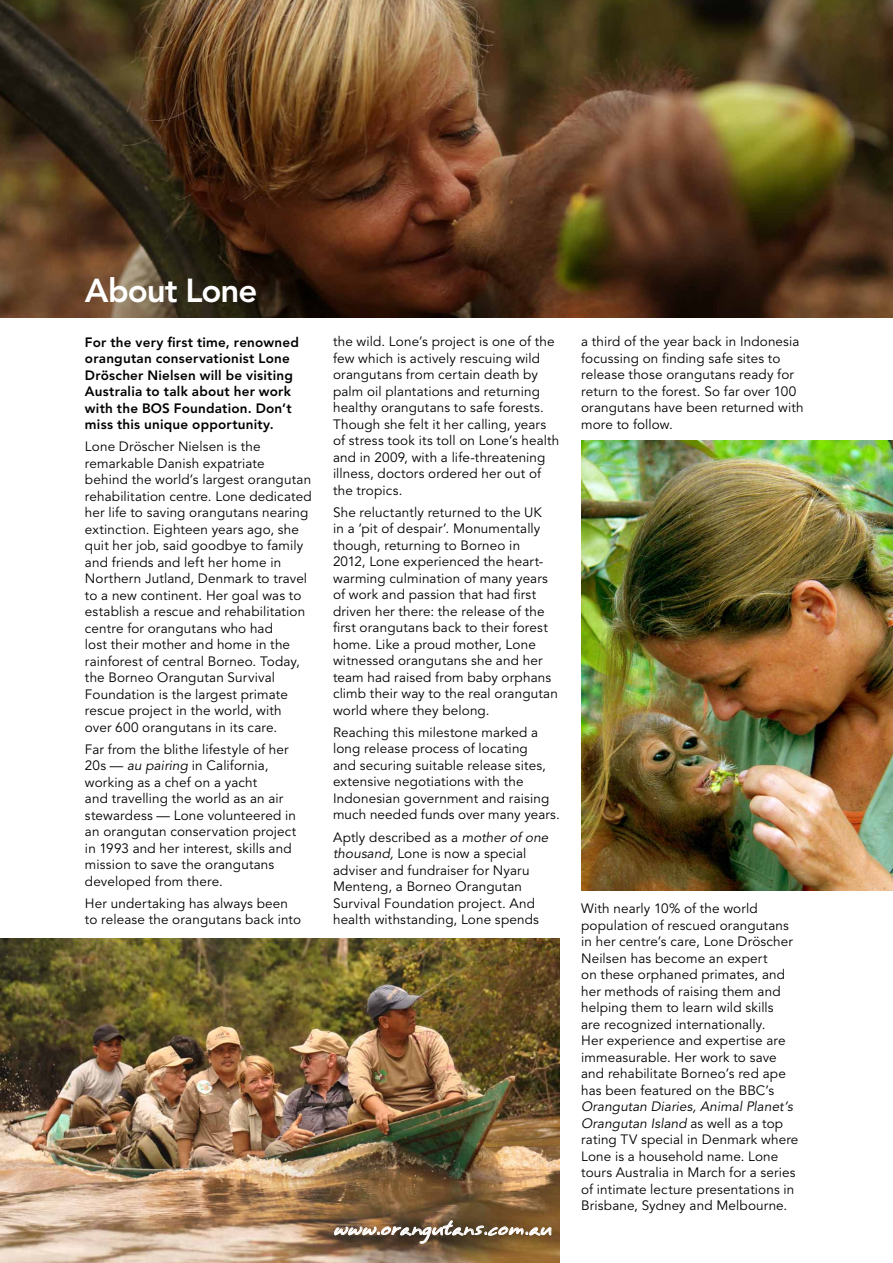
<style>
.page{position:relative;width:893px;height:1263px;background:#fff}
.page>*{position:absolute;margin:0;border:0;box-sizing:border-box;transform-origin:0 0}
.t1{font:800 33px "Avenir LT Std";letter-spacing:-.03em;color:#fff}
.t2{font:17.1px "Annifont";letter-spacing:-.035em;color:#fff}
.t3{font:13.5px/16.5px "Avenir LT Std";letter-spacing:.01em;color:#000}
.t4{font:800 13.5px/16.5px "Avenir LT Std";letter-spacing:.015em;color:#000}
.s1{font-style:italic}
</style>
<div class="page">
<img style="left:0;top:938px;width:560px;height:325px">
<img style="left:581px;top:440px;width:312px;height:451px">
<img style="left:0;top:0;width:893px;height:317px">
<svg style="left:334px;top:1220px;width:217px;height:23px"></svg>
<h1 class="t1" style="left:85px;top:270px;width:174px">About Lone</h1>
<p class="t4" style="left:85px;top:334px;width:216px">For the very first time, renowned orangutan conservationist Lone<br>Dröscher Nielsen will be visiting<br>Australia to talk about her work with the BOS Foundation. Don’t miss this unique opportunity.</p>
<p class="t3" style="left:85px;top:439px;width:228px">Lone Dröscher Nielsen is the remarkable Danish expatriate<br>behind the world’s largest orangutan rehabilitation centre. Lone dedicated her life to saving orangutans nearing extinction. Eighteen years ago, she quit her job, said goodbye to family and friends and left her home in Northern Jutland, Denmark to travel to a new continent. Her goal was to establish a rescue and rehabilitation centre for orangutans who had<br>lost their mother and home in the rainforest of central Borneo. Today, the Borneo Orangutan Survival Foundation is the largest primate rescue project in the world, with<br>over 600 orangutans in its care.</p>
<p class="t3" style="left:85px;top:741px;width:213px">Far from the blithe lifestyle of her<br>20s — <span class="s1">au pairing</span> in California, working as a chef on a yacht<br>and travelling the world as an air stewardess — Lone volunteered in an orangutan conservation project in 1993 and her interest, skills and mission to save the orangutans developed from there.</p>
<p class="t3" style="left:85px;top:895px;width:218px">Her undertaking has always been to release the orangutans back into</p>
<p class="t3" style="left:333px;top:334px;width:228px">the wild. Lone’s project is one of the few which is actively rescuing wild orangutans from certain death by palm oil plantations and returning healthy orangutans to safe forests.<br>Though she felt it her calling, years of stress took its toll on Lone’s health and in 2009, with a life-threatening illness, doctors ordered her out of the tropics.</p>
<p class="t3" style="left:333px;top:504px;width:226px">She reluctantly returned to the UK<br>in a ‘pit of despair’. Monumentally though, returning to Borneo in<br>2012, Lone experienced the heart&shy;warming culmination of many years of work and passion that had first driven her there: the release of the first orangutans back to their forest home. Like a proud mother, Lone witnessed orangutans she and her team had raised from baby orphans climb their way to the real orangutan world where they belong.</p>
<p class="t3" style="left:333px;top:724px;width:228px">Reaching this milestone marked a long release process of locating<br>and securing suitable release sites, extensive negotiations with the Indonesian government and raising much needed funds over many years.</p>
<p class="t3" style="left:333px;top:829px;width:217px">Aptly described as a <span class="s1">mother of one thousand,</span> Lone is now a special adviser and fundraiser for Nyaru<br>Menteng, a Borneo Orangutan<br>Survival Foundation project. And health withstanding, Lone spends</p>
<p class="t2" style="left:334px;top:1213px;width:220px">www.orangutans.com.au</p>
<p class="t3" style="left:581px;top:334px;width:224px">a third of the year back in Indonesia focussing on finding safe sites to release those orangutans ready for return to the forest. So far over 100 orangutans have been returned with more to follow.</p>
<p class="t3" style="left:581px;top:901px;width:213px">With nearly 10% of the world population of rescued orangutans in her centre’s care, Lone Dröscher<br>Neilsen has become an expert<br>on these orphaned primates, and her methods of raising them and helping them to learn wild skills are recognized internationally.<br>Her experience and expertise are immeasurable. Her work to save and rehabilitate Borneo’s red ape has been featured on the BBC’s</p>
<p class="t3" style="left:581px;top:1099px;width:219px"><span class="s1">Orangutan Diaries, Animal Planet’s Orangutan Island</span> as well as a top rating TV special in Denmark where Lone is a household name. Lone tours Australia in March for a series of intimate lecture presentations in Brisbane, Sydney and Melbourne.</p>
</div>
